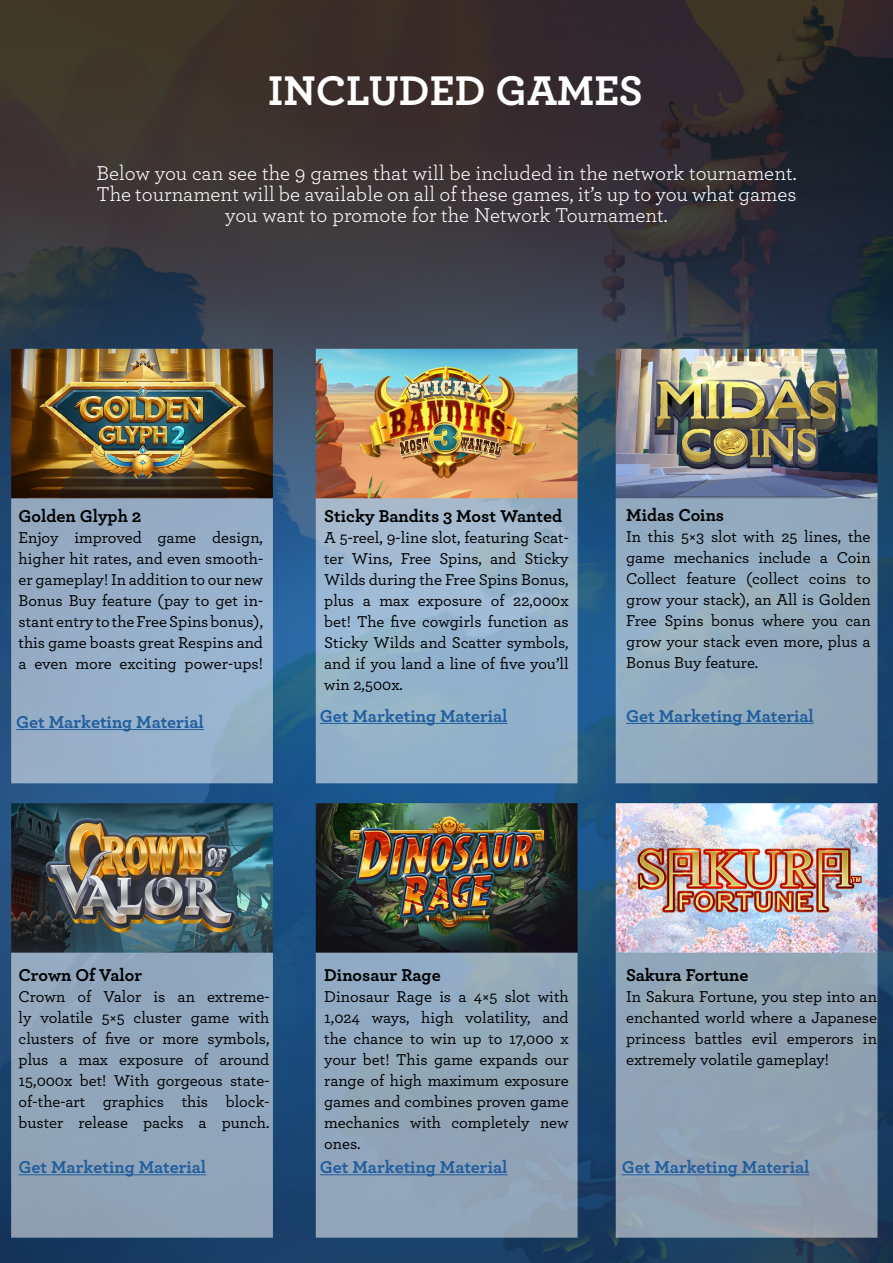
<style>
.page{position:relative;width:893px;height:1263px;background:#fff}
.page>*{position:absolute;margin:0;border:0;box-sizing:border-box;transform-origin:0 0}
.t1{font:700 43.5px "Archer";color:#fff}
.t2{font:21px/21px "Archer";color:#fff;text-align:center}
.t3{font:700 18px "Archer";color:#215e9e}
.t4{font:700 18px "Archer";color:#000}
.t5{font:500 16.5px/21px "Archer";color:#000;text-align:justify}
</style>
<div class="page">
<img style="left:0;top:0;width:893px;height:1263px">
<hr style="left:16px;top:729px;width:188px;height:1px;background:#215e9e">
<hr style="left:320px;top:723px;width:188px;height:1px;background:#215e9e">
<hr style="left:626px;top:723px;width:188px;height:1px;background:#215e9e">
<hr style="left:19px;top:1174px;width:187px;height:1px;background:#215e9e">
<hr style="left:320px;top:1174px;width:187px;height:1px;background:#215e9e">
<hr style="left:622px;top:1174px;width:187px;height:1px;background:#215e9e">
<h1 class="t1" style="left:268px;top:56px;width:376px">INCLUDED GAMES</h1>
<p class="t2" style="left:96px;top:162px;width:702px">Below you can see the 9 games that will be included in the network tournament.<br>The tournament will be available on all of these games, it’s up to you what games you want to promote for the Network Tournament.</p>
<p class="t4" style="left:19px;top:502px;width:124px">Golden Glyph 2</p>
<p class="t5" style="left:19px;top:526px;width:246px">Enjoy improved game design, higher hit rates, and even smooth&shy;er gameplay! In addition to our new Bonus Buy feature (pay to get in&shy;stant entry to the Free Spins bonus), this game boasts great Respins and a even more exciting power-ups!</p>
<p class="t4" style="left:324px;top:502px;width:239px">Sticky Bandits 3 Most Wanted</p>
<p class="t5" style="left:324px;top:526px;width:246px">A 5-reel, 9-line slot, featuring Scat&shy;ter Wins, Free Spins, and Sticky Wilds during the Free Spins Bonus, plus a max exposure of 22,000x bet! The five cowgirls function as Sticky Wilds and Scatter symbols, and if you land a line of five you’ll win 2,500x.</p>
<p class="t4" style="left:626px;top:501px;width:100px">Midas Coins</p>
<p class="t5" style="left:626px;top:525px;width:246px">In this 5×3 slot with 25 lines, the game mechanics include a Coin Collect feature (collect coins to grow your stack), an All is Golden Free Spins bonus where you can grow your stack even more, plus a Bonus Buy feature.</p>
<p class="t3" style="left:16px;top:707px;width:189px">Get Marketing Material</p>
<p class="t3" style="left:320px;top:701px;width:189px">Get Marketing Material</p>
<p class="t3" style="left:626px;top:701px;width:189px">Get Marketing Material</p>
<p class="t4" style="left:19px;top:961px;width:125px">Crown Of Valor</p>
<p class="t5" style="left:19px;top:985px;width:252px">Crown of Valor is an extreme&shy;ly volatile 5×5 cluster game with clusters of five or more symbols, plus a max exposure of around 15,000x bet! With gorgeous state&shy;of-the-art graphics this block&shy;buster release packs a punch.</p>
<p class="t4" style="left:324px;top:961px;width:118px">Dinosaur Rage</p>
<p class="t5" style="left:324px;top:985px;width:246px">Dinosaur Rage is a 4×5 slot with 1,024 ways, high volatility, and the chance to win up to 17,000 x your bet! This game expands our range of high maximum exposure games and combines proven game mechanics with completely new ones.</p>
<p class="t4" style="left:626px;top:961px;width:124px">Sakura Fortune</p>
<p class="t5" style="left:626px;top:985px;width:252px">In Sakura Fortune, you step into an enchanted world where a Japanese princess battles evil emperors in extremely volatile gameplay!</p>
<p class="t3" style="left:19px;top:1153px;width:189px">Get Marketing Material</p>
<p class="t3" style="left:320px;top:1153px;width:189px">Get Marketing Material</p>
<p class="t3" style="left:622px;top:1153px;width:189px">Get Marketing Material</p>
</div>
